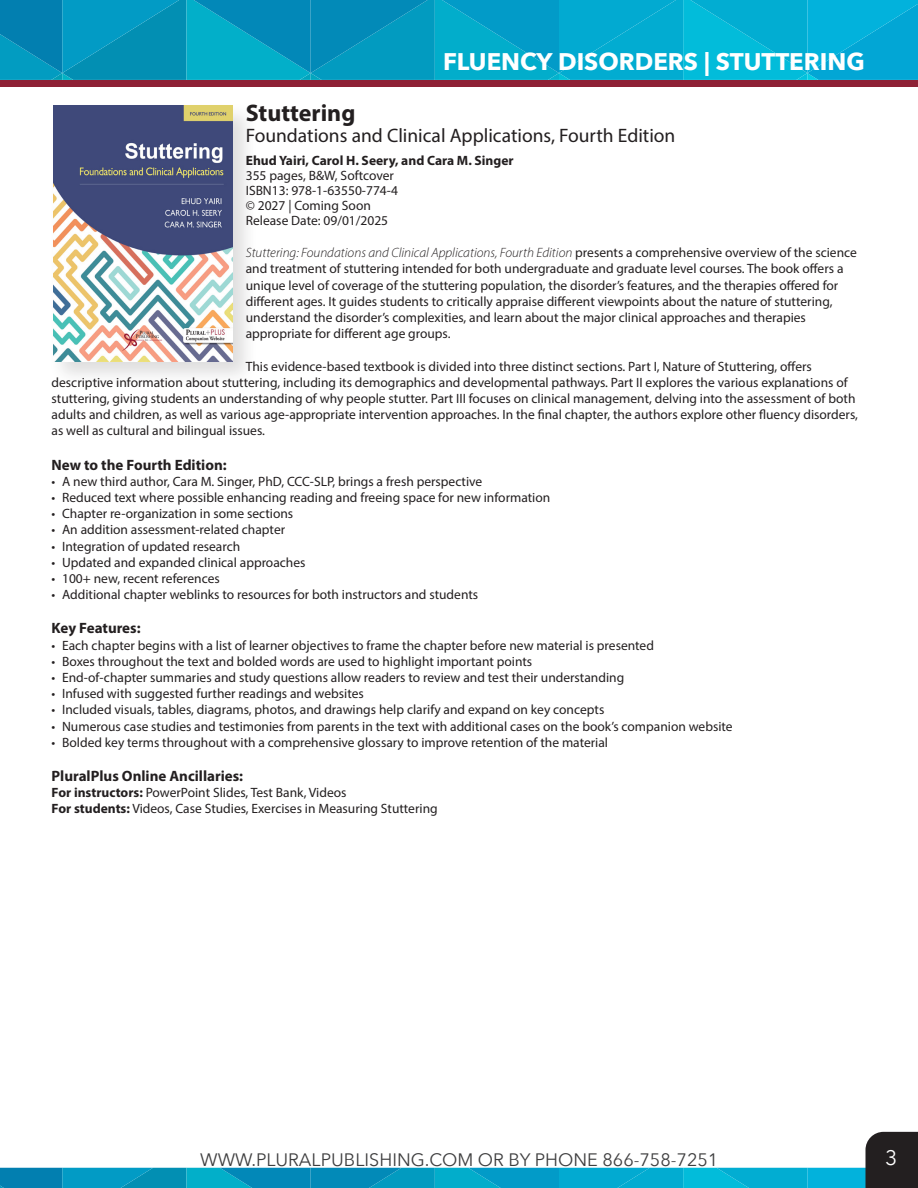
<style>
.page{position:relative;width:918px;height:1188px;background:#fff}
.page>*{position:absolute;margin:0;border:0;box-sizing:border-box;transform-origin:0 0}
.t1{font:700 24px "Avenir Next";color:#fff}
.Title_1{font:700 24px "Myriad Pro";color:#231f20}
.t2{font:21px "Avenir Next";color:#fff}
.Sub-Title_1{font:19.5px "Myriad Pro";color:#231f20}
.t3{font:18px "Avenir Next";color:#3e3e3f}
.Key_Features{font:700 15px "Myriad Pro";color:#231f20}
.Body_Text_1{font:13.5px/16.2px "Myriad Pro";color:#231f20}
.Bullet_text{font:13.5px "Myriad Pro";color:#231f20}
.Info_1{font:13.5px "Myriad Pro";color:#231f20}
.Author{font:700 13.5px "Myriad Pro";color:#231f20}
.s1{font-weight:300;font-style:italic}
.s2{font-weight:700}
</style>
<div class="page">
<div style="left:0;top:65px;width:918px;height:21px;background:#8e2135"></div>
<svg style="left:0;top:1132px;width:918px;height:56px"></svg>
<svg style="left:0;top:0;width:918px;height:80px;background:#02a1c7"></svg>
<div style="left:49px;top:101px;width:209px;height:286px;background:#231f20;opacity:.15"></div>
<img style="left:53px;top:106px;width:179px;height:255px">
<p class="t1" style="left:443px;top:41px;width:423px">FLUENCY DISORDERS | STUTTERING</p>
<p class="Title_1" style="left:246px;top:97px;width:111px">Stuttering</p>
<p class="Sub-Title_1" style="left:246px;top:123px;width:431px">Foundations and Clinical Applications, Fourth Edition</p>
<p class="Author" style="left:246px;top:151px;width:269px">Ehud Yairi, Carol H. Seery, and Cara M. Singer</p>
<p class="Info_1" style="left:246px;top:167px;width:150px">355 pages, B&amp;W, Softcover</p>
<p class="Info_1" style="left:246px;top:182px;width:154px">ISBN13: 978-1-63550-774-4</p>
<p class="Info_1" style="left:246px;top:197px;width:127px">© 2027 | Coming Soon</p>
<p class="Info_1" style="left:246px;top:212px;width:144px">Release Date: 09/01/2025</p>
<p class="Body_Text_1" style="left:246px;top:244px;width:613px"><span class="s1">Stuttering: Foundations and Clinical Applications, Fourth Edition</span> presents a comprehensive overview of the science and treatment of stuttering intended for both undergraduate and graduate level courses. The book offers a unique level of coverage of the stuttering population, the disorder’s features, and the therapies offered for different ages. It guides students to critically appraise different viewpoints about the nature of stuttering, understand the disorder’s complexities, and learn about the major clinical approaches and therapies appropriate for different age groups.</p>
<p class="Body_Text_1" style="left:52px;top:358px;width:808px;text-indent:194px">This evidence-based textbook is divided into three distinct sections. Part I, Nature of Stuttering, offers descriptive information about stuttering, including its demographics and developmental pathways. Part II explores the various explanations of stuttering, giving students an understanding of why people stutter. Part III focuses on clinical management, delving into the assessment of both adults and children, as well as various age-appropriate intervention approaches. In the final chapter, the authors explore other fluency disorders, as well as cultural and bilingual issues.</p>
<p class="Key_Features" style="left:52px;top:455px;width:177px">New to the Fourth Edition:</p>
<p class="Bullet_text" style="left:52px;top:473px;width:432px">• A new third author, Cara M. Singer, PhD, CCC-SLP, brings a fresh perspective</p>
<p class="Bullet_text" style="left:52px;top:489px;width:500px">• Reduced text where possible enhancing reading and freeing space for new information</p>
<p class="Bullet_text" style="left:52px;top:505px;width:243px">• Chapter re-organization in some sections</p>
<p class="Bullet_text" style="left:52px;top:522px;width:235px">• An addition assessment-related chapter</p>
<p class="Bullet_text" style="left:52px;top:538px;width:190px">• Integration of updated research</p>
<p class="Bullet_text" style="left:52px;top:554px;width:255px">• Updated and expanded clinical approaches</p>
<p class="Bullet_text" style="left:52px;top:570px;width:170px">• 100+ new, recent references</p>
<p class="Bullet_text" style="left:52px;top:586px;width:428px">• Additional chapter weblinks to resources for both instructors and students</p>
<p class="Key_Features" style="left:52px;top:619px;width:91px">Key Features:</p>
<p class="Bullet_text" style="left:52px;top:637px;width:604px">• Each chapter begins with a list of learner objectives to frame the chapter before new material is presented</p>
<p class="Bullet_text" style="left:52px;top:653px;width:482px">• Boxes throughout the text and bolded words are used to highlight important points</p>
<p class="Bullet_text" style="left:52px;top:669px;width:574px">• End-of-chapter summaries and study questions allow readers to review and test their understanding</p>
<p class="Bullet_text" style="left:52px;top:685px;width:314px">• Infused with suggested further readings and websites</p>
<p class="Bullet_text" style="left:52px;top:702px;width:554px">• Included visuals, tables, diagrams, photos, and drawings help clarify and expand on key concepts</p>
<p class="Bullet_text" style="left:52px;top:718px;width:683px">• Numerous case studies and testimonies from parents in the text with additional cases on the book’s companion website</p>
<p class="Bullet_text" style="left:52px;top:734px;width:558px">• Bolded key terms throughout with a comprehensive glossary to improve retention of the material</p>
<p class="Key_Features" style="left:52px;top:766px;width:193px">PluralPlus Online Ancillaries:</p>
<p class="Body_Text_1" style="left:52px;top:784px;width:296px"><span class="s2">For instructors:</span> PowerPoint Slides, Test Bank, Videos</p>
<p class="Body_Text_1" style="left:52px;top:801px;width:388px"><span class="s2">For students:</span> Videos, Case Studies, Exercises in Measuring Stuttering</p>
<h3 class="t3" style="left:200px;top:1145px;width:520px">WWW.PLURALPUBLISHING.COM OR BY PHONE 866-758-7251</h3>
<h2 class="t2" style="left:885px;top:1140px;width:14px">3</h2>
</div>
